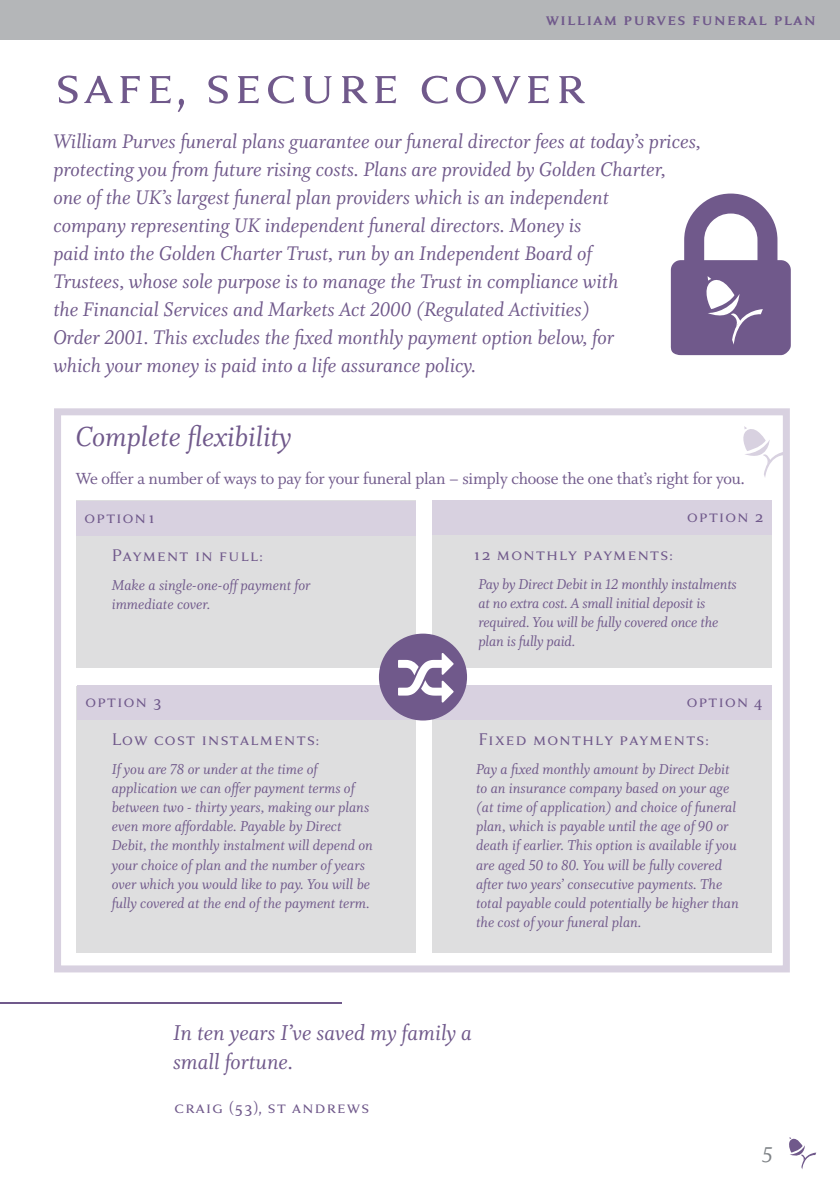
<style>
.page{position:relative;width:840px;height:1191px;background:#fff}
.page>*{position:absolute;margin:0;border:0;box-sizing:border-box;transform-origin:0 0}
.t1{font:57.4px "Anziano Small Caps";color:#70598b}
.t2{font:30.8px "Whitman Italic LF";color:#70598b}
.t3{font:24px/28.8px "Whitman Italic LF";color:#70598b}
.t4{font:24px "Whitman Italic LF";color:#7e8286}
.t5{font:22px/28px "Whitman Italic LF";color:#70598b}
.t6{font:700 18.4px "Anziano Pro";color:#70598b}
.t7{font:18.2px "Anziano Small Caps";color:#70598b}
.t8{font:18px "Whitman Roman LF";letter-spacing:-.01em;color:#70598b}
.t9{font:18px "Anziano Small Caps";color:#70598b}
.t10{font:16px/19.2px "Whitman Italic LF";color:#70598b}
</style>
<div class="page">
<div style="left:0;top:0;width:839px;height:40px;background:#b4b6b8"></div>
<svg style="left:789px;top:1137px;width:26px;height:32px"></svg>
<svg style="left:54px;top:408px;width:735px;height:564px"></svg>
<div style="left:76px;top:500px;width:339px;height:168px;background:#dededf"></div>
<div style="left:432px;top:500px;width:339px;height:168px;background:#dededf"></div>
<div style="left:76px;top:686px;width:339px;height:266px;background:#dededf"></div>
<div style="left:432px;top:686px;width:339px;height:266px;background:#dededf"></div>
<svg style="left:740px;top:426px;width:48px;height:52px"></svg>
<svg style="left:670px;top:193px;width:120px;height:162px"></svg>
<div style="left:77px;top:685px;width:339px;height:34px;background:#d8d1e0"></div>
<div style="left:432px;top:500px;width:339px;height:34px;background:#d8d1e0"></div>
<div style="left:431px;top:685px;width:339px;height:34px;background:#d8d1e0"></div>
<div style="left:76px;top:501px;width:339px;height:35px;background:#d8d1e0"></div>
<div style="left:379px;top:633px;width:88px;height:87px;background:#70598b;border-radius:50%"></div>
<hr style="left:0;top:1002px;width:341px;height:1px;background:#70598b">
<p class="t6" style="left:545px;top:7px;width:272px">william purves funeral plan</p>
<h1 class="t1" style="left:53px;top:55px;width:535px">safe, secure cover</h1>
<p class="t5" style="left:53px;top:128px;width:648px">William Purves funeral plans guarantee our funeral director fees at today’s prices, protecting you from future rising costs. Plans are provided by Golden Charter,<br>one of the UK’s largest funeral plan providers which is an independent<br>company representing UK independent funeral directors. Money is<br>paid into the Golden Charter Trust, run by an Independent Board of<br>Trustees, whose sole purpose is to manage the Trust in compliance with<br>the Financial Services and Markets Act 2000 (Regulated Activities)<br>Order 2001. This excludes the fixed monthly payment option below, for<br>which your money is paid into a life assurance policy.</p>
<h2 class="t2" style="left:76px;top:420px;width:217px">Complete flexibility</h2>
<p class="t8" style="left:76px;top:468px;width:670px">We offer a number of ways to pay for your funeral plan – simply choose the one that’s right for you.</p>
<p class="t9" style="left:84px;top:508px;width:74px">option1</p>
<p class="t7" style="left:112px;top:546px;width:153px">Payment in full:</p>
<p class="t10" style="left:112px;top:576px;width:200px">Make a single-one-off payment for immediate cover.</p>
<p class="t9" style="left:85px;top:692px;width:79px">option 3</p>
<p class="t7" style="left:112px;top:729px;width:209px">Low cost instalments:</p>
<p class="t10" style="left:112px;top:759px;width:262px">If you are 78 or under at the time of application we can offer payment terms of between two - thirty years, making our plans even more affordable. Payable by Direct Debit, the monthly instalment will depend on your choice of plan and the number of years over which you would like to pay. You will be fully covered at the end of the payment term.</p>
<p class="t9" style="left:686px;top:507px;width:79px">option 2</p>
<p class="t7" style="left:472px;top:544px;width:202px">12 monthly payments:</p>
<p class="t10" style="left:478px;top:575px;width:260px">Pay by Direct Debit in 12 monthly instalments at no extra cost. A small initial deposit is required. You will be fully covered once the plan is fully paid.</p>
<p class="t9" style="left:685px;top:692px;width:79px">option 4</p>
<p class="t7" style="left:478px;top:729px;width:232px">Fixed monthly payments:</p>
<p class="t10" style="left:476px;top:759px;width:264px">Pay a fixed monthly amount by Direct Debit to an insurance company based on your age (at time of application) and choice of funeral plan, which is payable until the age of 90 or death if earlier. This option is available if you are aged 50 to 80. You will be fully covered after two years’ consecutive payments. The total payable could potentially be higher than the cost of your funeral plan.</p>
<h3 class="t3" style="left:173px;top:1019px;width:300px">In ten years I’ve saved my family a small fortune.</h3>
<p class="t9" style="left:174px;top:1097px;width:197px">craig (53), st andrews</p>
<h3 class="t4" style="left:761px;top:1141px;width:12px">5</h3>
</div>
